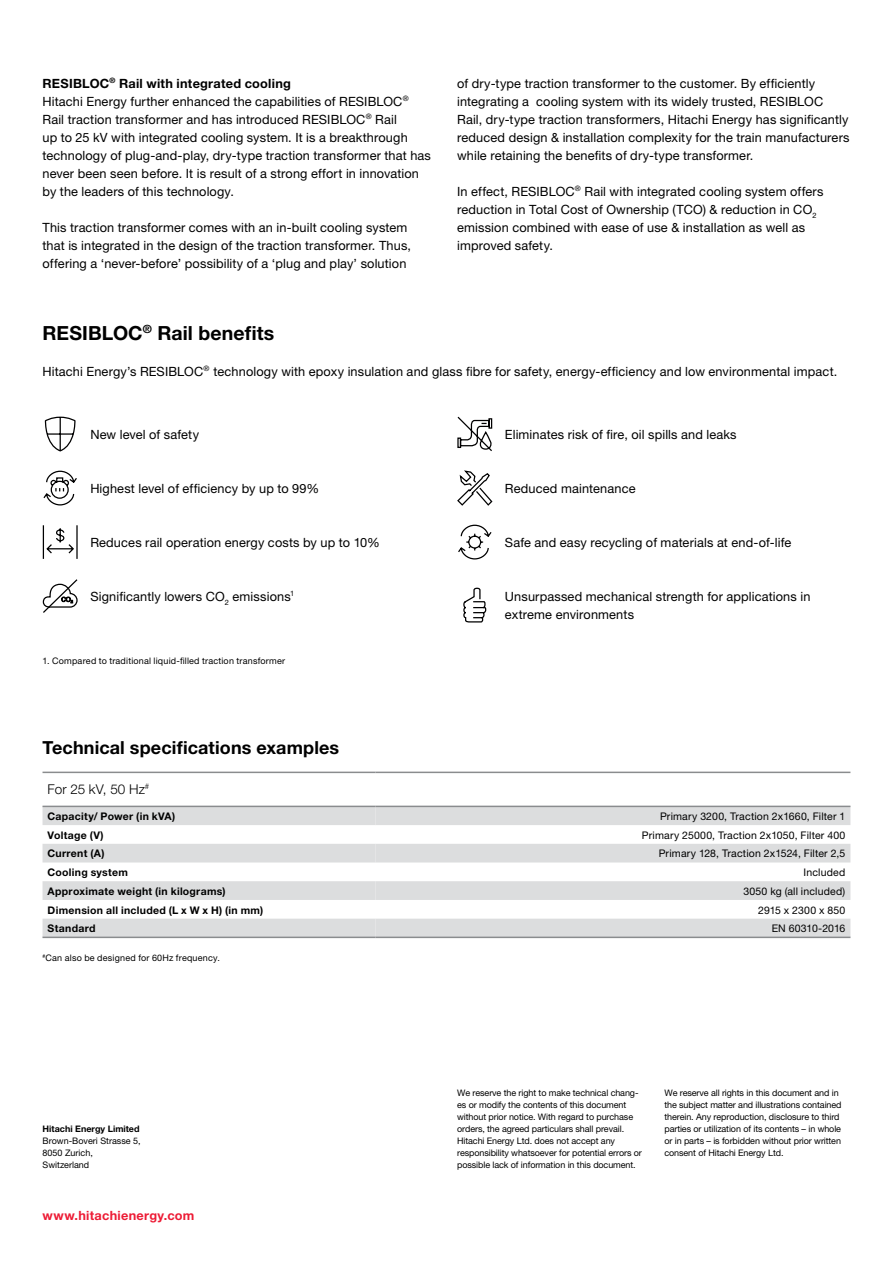
<style>
.page{position:relative;width:893px;height:1263px;background:#fff}
.page>*{position:absolute;margin:0;border:0;box-sizing:border-box;transform-origin:0 0}
.t1{font:700 19.5px "Helvetica Neue LT Pro";letter-spacing:.005em;color:#000}
.t2{font:700 18px "Helvetica Neue LT Pro";letter-spacing:.005em;color:#000}
.t3{font:300 13.5px "Helvetica Neue LT Pro";letter-spacing:.005em;color:#000}
.t4{font:12.75px/18px "Helvetica Neue LT Pro";letter-spacing:.01em;color:#000}
.t5{font:700 12.75px "Helvetica Neue LT Pro";letter-spacing:.02em;color:#ed1b35}
.t6{font:10.5px "Helvetica Neue LT Pro";letter-spacing:.015em;color:#000}
.t7{font:700 10.5px "Helvetica Neue LT Pro";letter-spacing:.025em;color:#000}
.t8{font:9px/12px "Helvetica Neue LT Pro";letter-spacing:-.01em;color:#000}
.t9{font:9px "Helvetica Neue LT Pro";letter-spacing:.02em;color:#000}
.t10{font:9px "Helvetica Neue LT Pro";letter-spacing:.025em;color:#000}
.t11{font:700 9px "Helvetica Neue LT Pro";color:#000}
.s1{font-weight:700}
</style>
<div class="page">
<svg style="left:43px;top:807px;width:333px;height:129px"></svg>
<svg style="left:376px;top:807px;width:474px;height:129px;fill:#dcddde"></svg>
<hr style="left:43px;top:772px;width:333px;height:1px;background:#8a8c8e">
<hr style="left:376px;top:772px;width:474px;height:1px;background:#8a8c8e">
<hr style="left:43px;top:806px;width:333px;height:1px;background:#8a8c8e">
<hr style="left:376px;top:806px;width:474px;height:1px;background:#8a8c8e">
<hr style="left:43px;top:936px;width:333px;height:2px;background:#8a8c8e">
<hr style="left:376px;top:936px;width:474px;height:2px;background:#8a8c8e">
<svg style="left:45px;top:417px;width:31px;height:34px"></svg>
<svg style="left:43px;top:579px;width:35px;height:34px"></svg>
<svg style="left:43px;top:471px;width:34px;height:34px"></svg>
<svg style="left:43px;top:525px;width:35px;height:34px"></svg>
<svg style="left:463px;top:588px;width:23px;height:34px"></svg>
<svg style="left:458px;top:525px;width:34px;height:34px"></svg>
<svg style="left:457px;top:470px;width:35px;height:36px"></svg>
<svg style="left:457px;top:417px;width:35px;height:34px"></svg>
<p class="t4" style="left:43px;top:74px;width:390px"><span class="s1">RESIBLOC</span><sup>®</sup> <span class="s1">Rail with integrated cooling<br></span>Hitachi Energy further enhanced the capabilities of RESIBLOC<sup>® </sup>Rail traction transformer and has introduced RESIBLOC<sup>®</sup> Rail<br>up to 25 kV with integrated cooling system. It is a breakthrough technology of plug-and-play, dry-type traction transformer that has never been seen before. It is result of a strong effort in innovation by the leaders of this technology.</p>
<p class="t4" style="left:43px;top:218px;width:370px">This traction transformer comes with an in-built cooling system that is integrated in the design of the traction transformer. Thus, offering a ‘never-before’ possibility of a ‘plug and play’ solution</p>
<p class="t4" style="left:457px;top:74px;width:394px">of dry-type traction transformer to the customer. By efficiently integrating a cooling system with its widely trusted, RESIBLOC Rail, dry-type traction transformers, Hitachi Energy has significantly reduced design &amp; installation complexity for the train manufacturers while retaining the benefits of dry-type transformer.</p>
<p class="t4" style="left:457px;top:182px;width:368px">In effect, RESIBLOC<sup>®</sup> Rail with integrated cooling system offers reduction in Total Cost of Ownership (TCO) &amp; reduction in CO<sub>2 </sub>emission combined with ease of use &amp; installation as well as improved safety.</p>
<h1 class="t1" style="left:43px;top:321px;width:233px">RESIBLOC<sup>®</sup> Rail benefits</h1>
<p class="t4" style="left:43px;top:362px;width:796px">Hitachi Energy’s RESIBLOC<sup>®</sup> technology with epoxy insulation and glass fibre for safety, energy-efficiency and low environmental impact.</p>
<p class="t4" style="left:90px;top:425px;width:110px">New level of safety</p>
<p class="t4" style="left:90px;top:479px;width:230px">Highest level of efficiency by up to 99%</p>
<p class="t4" style="left:90px;top:533px;width:291px">Reduces rail operation energy costs by up to 10%</p>
<p class="t4" style="left:90px;top:587px;width:205px">Significantly lowers CO<sub>2</sub> emissions<sup>1</sup></p>
<p class="t9" style="left:43px;top:655px;width:244px">1. Compared to traditional liquid-filled traction transformer</p>
<h2 class="t2" style="left:43px;top:736px;width:298px">Technical specifications examples</h2>
<p class="t4" style="left:505px;top:425px;width:233px">Eliminates risk of fire, oil spills and leaks</p>
<p class="t4" style="left:505px;top:479px;width:132px">Reduced maintenance</p>
<p class="t4" style="left:505px;top:533px;width:288px">Safe and easy recycling of materials at end-of-life</p>
<p class="t4" style="left:505px;top:587px;width:307px">Unsurpassed mechanical strength for applications in extreme environments</p>
<p class="t3" style="left:48px;top:781px;width:103px">For 25 kV, 50 Hz<sup>#</sup></p>
<p class="t7" style="left:48px;top:810px;width:129px">Capacity/ Power (in kVA)</p>
<p class="t6" style="left:660px;top:810px;width:187px">Primary 3200, Traction 2x1660, Filter 1</p>
<p class="t7" style="left:48px;top:828px;width:58px">Voltage (V)</p>
<p class="t6" style="left:642px;top:829px;width:205px">Primary 25000, Traction 2x1050, Filter 400</p>
<p class="t7" style="left:48px;top:847px;width:58px">Current (A)</p>
<p class="t6" style="left:659px;top:847px;width:188px">Primary 128, Traction 2x1524, Filter 2,5</p>
<p class="t7" style="left:48px;top:866px;width:82px">Cooling system</p>
<p class="t6" style="left:804px;top:866px;width:43px">Included</p>
<p class="t7" style="left:48px;top:884px;width:180px">Approximate weight (in kilograms)</p>
<p class="t6" style="left:743px;top:885px;width:103px">3050 kg (all included)</p>
<p class="t7" style="left:48px;top:903px;width:217px">Dimension all included (L x W x H) (in mm)</p>
<p class="t6" style="left:758px;top:903px;width:89px">2915 x 2300 x 850</p>
<p class="t7" style="left:48px;top:922px;width:49px">Standard</p>
<p class="t6" style="left:772px;top:922px;width:75px">EN 60310-2016</p>
<p class="t10" style="left:43px;top:952px;width:179px"><sup>#</sup>Can also be designed for 60Hz frequency.</p>
<p class="t11" style="left:43px;top:1123px;width:99px">Hitachi Energy Limited</p>
<p class="t8" style="left:43px;top:1134px;width:100px">Brown-Boveri Strasse 5,<br>8050 Zurich,<br>Switzerland</p>
<p class="t5" style="left:43px;top:1207px;width:153px">www.hitachienergy.com</p>
<p class="t8" style="left:457px;top:1087px;width:186px">We reserve the right to make technical chang&shy;es or modify the contents of this document without prior notice. With regard to purchase orders, the agreed particulars shall prevail.<br>Hitachi Energy Ltd. does not accept any responsibility whatsoever for potential errors or possible lack of information in this document.</p>
<p class="t8" style="left:664px;top:1087px;width:179px">We reserve all rights in this document and in the subject matter and illustrations contained therein. Any reproduction, disclosure to third parties or utilization of its contents – in whole or in parts – is forbidden without prior written consent of Hitachi Energy Ltd.</p>
</div>
